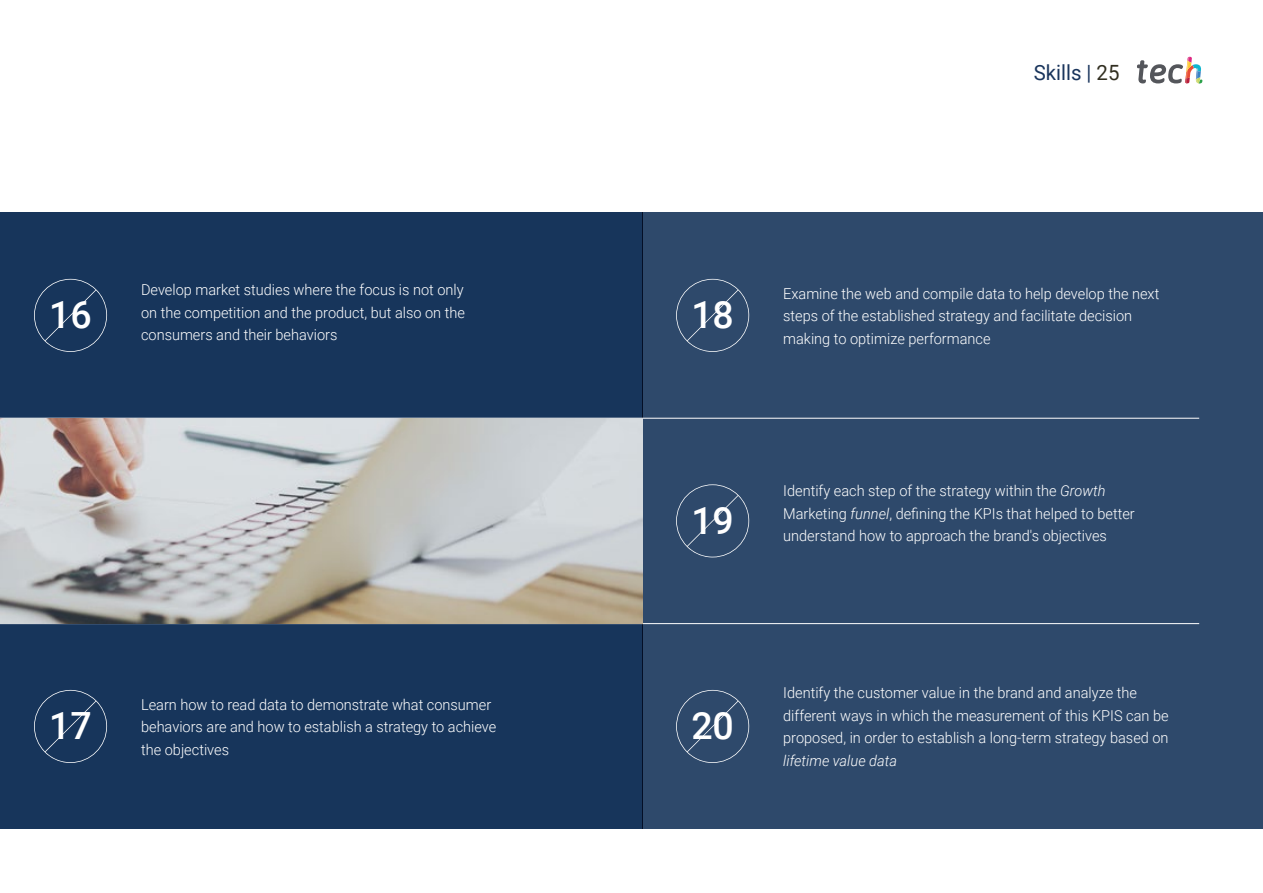
<style>
.page{position:relative;width:1263px;height:893px;background:#fff}
.page>*{position:absolute;margin:0;border:0;box-sizing:border-box;transform-origin:0 0}
.t1{font:500 37.5px "Roboto";color:#fff}
.t2{font:21px "Roboto";color:#1a355c}
.t3{font:300 15px/22.5px "Roboto";color:#fff}
.t4{font:italic 300 15px "Roboto";color:#fff}
.s1{color:#312e20}
.s2{font-style:italic}
</style>
<div class="page">
<svg style="left:1137px;top:57px;width:65px;height:27px"></svg>
<div style="left:0;top:213px;width:642px;height:616px;background:#17355b"></div>
<div style="left:642px;top:213px;width:621px;height:616px;background:#2e496b"></div>
<svg style="left:34px;top:279px;width:73px;height:73px"></svg>
<svg style="left:676px;top:279px;width:73px;height:73px"></svg>
<svg style="left:676px;top:484px;width:73px;height:73px"></svg>
<svg style="left:676px;top:690px;width:73px;height:73px"></svg>
<svg style="left:34px;top:690px;width:73px;height:73px"></svg>
<hr style="left:0;top:418px;width:1199px;height:1px;background:#fff">
<hr style="left:0;top:623px;width:1199px;height:1px;background:#fff">
<img style="left:0;top:418px;width:642px;height:206px">
<h2 class="t2" style="left:1034px;top:57px;width:87px">Skills | <span class="s1">25</span></h2>
<p class="t3" style="left:141px;top:278px;width:325px;text-align:justify">Develop market studies where the focus is not only on the competition and the product, but also on the consumers and their behaviors</p>
<p class="t3" style="left:783px;top:281px;width:378px">Examine the web and compile data to help develop the next steps of the established strategy and facilitate decision making to optimize performance</p>
<h1 class="t1" style="left:49px;top:288px;width:44px">16</h1>
<h1 class="t1" style="left:691px;top:288px;width:44px">18</h1>
<h1 class="t1" style="left:691px;top:494px;width:44px">19</h1>
<p class="t3" style="left:783px;top:479px;width:353px">Identify each step of the strategy within the <span class="s2">Growth<br></span>Marketing <span class="s2">funnel</span>, defining the KPIs that helped to better understand how to approach the brand's objectives</p>
<p class="t3" style="left:141px;top:692px;width:357px">Learn how to read data to demonstrate what consumer behaviors are and how to establish a strategy to achieve the objectives</p>
<h1 class="t1" style="left:49px;top:699px;width:44px">17</h1>
<h1 class="t1" style="left:691px;top:699px;width:44px">20</h1>
<p class="t3" style="left:783px;top:681px;width:387px">Identify the customer value in the brand and analyze the different ways in which the measurement of this KPIS can be proposed, in order to establish a long-term strategy based on</p>
<p class="t4" style="left:783px;top:750px;width:115px">lifetime value data</p>
</div>
